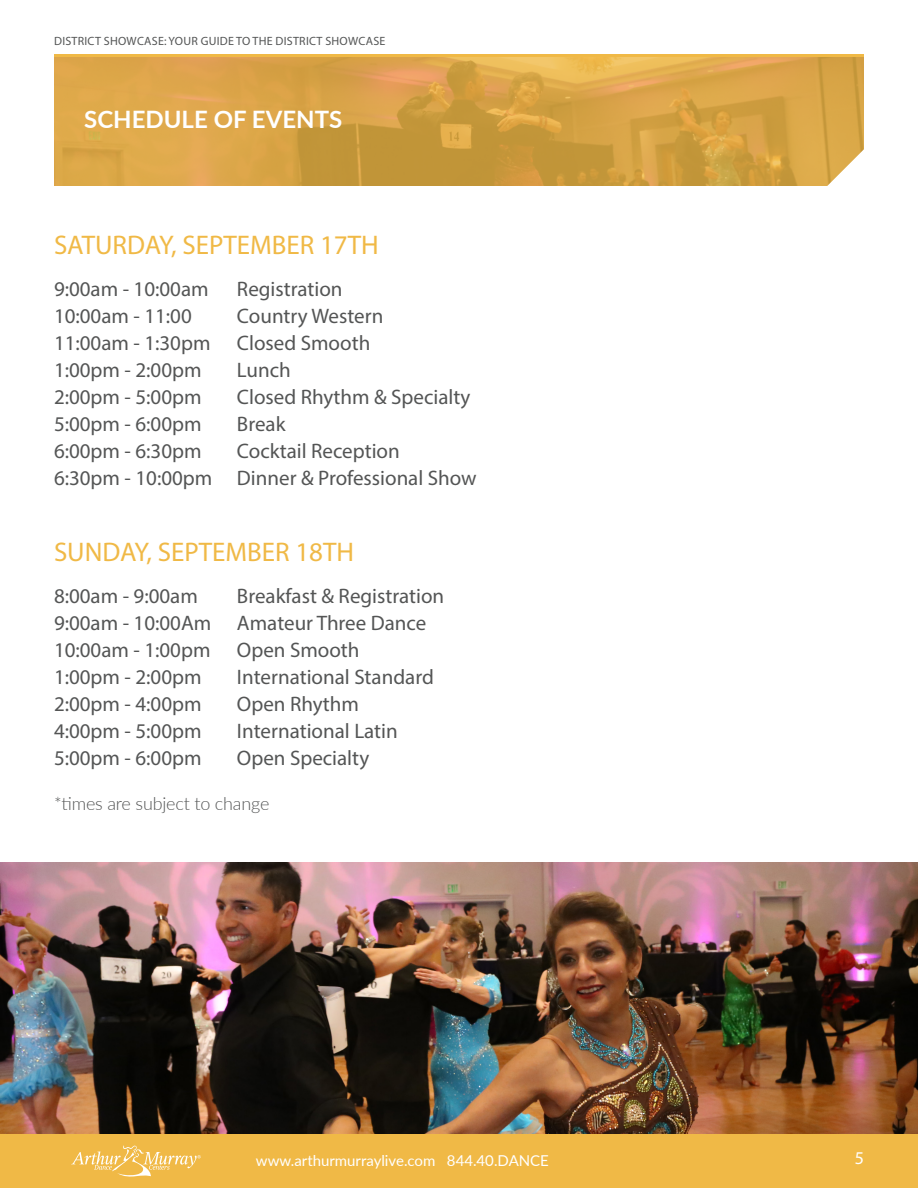
<style>
.page{position:relative;width:918px;height:1188px;background:#fff}
.page>*{position:absolute;margin:0;border:0;box-sizing:border-box;transform-origin:0 0}
.t1{font:27px "Myriad Pro";color:#f0b946}
.t2{font:700 24px "Lato";color:#fff}
.t3{font:21px "Myriad Pro";color:#545555}
.t4{font:300 18px "Lato";letter-spacing:-.01em;color:#545555}
.t5{font:18px "Myriad Pro";color:#fff}
.t6{font:15px "Lato";color:#fff}
.t7{font:12px "Myriad Pro";letter-spacing:.02em;color:#545555}
</style>
<div class="page">
<div style="left:0;top:1134px;width:918px;height:54px;background:#f0b946"></div>
<svg style="left:71px;top:1145px;width:130px;height:32px"></svg>
<hr style="left:54px;top:54px;width:810px;height:3px;background:#f0b946">
<svg style="left:54px;top:57px;width:810px;height:129px;background:#d6a246"></svg>
<svg style="left:806px;top:128px;width:58px;height:58px"></svg>
<img style="left:0;top:863px;width:918px;height:271px">
<p class="t7" style="left:54px;top:34px;width:333px">DISTRICT SHOWCASE: YOUR GUIDE TO THE DISTRICT SHOWCASE</p>
<p class="t2" style="left:84px;top:101px;width:260px">SCHEDULE OF EVENTS</p>
<p class="t1" style="left:54px;top:229px;width:326px">SATURDAY, SEPTEMBER 17TH</p>
<p class="t3" style="left:54px;top:276px;width:156px">9:00am - 10:00am</p>
<p class="t3" style="left:237px;top:276px;width:107px">Registration</p>
<p class="t3" style="left:54px;top:303px;width:139px">10:00am - 11:00</p>
<p class="t3" style="left:237px;top:303px;width:148px">Country Western</p>
<p class="t3" style="left:54px;top:330px;width:158px">11:00am - 1:30pm</p>
<p class="t3" style="left:237px;top:330px;width:135px">Closed Smooth</p>
<p class="t3" style="left:54px;top:357px;width:149px">1:00pm - 2:00pm</p>
<p class="t3" style="left:237px;top:357px;width:55px">Lunch</p>
<p class="t3" style="left:54px;top:384px;width:149px">2:00pm - 5:00pm</p>
<p class="t3" style="left:237px;top:384px;width:235px">Closed Rhythm &amp; Specialty</p>
<p class="t3" style="left:54px;top:411px;width:149px">5:00pm - 6:00pm</p>
<p class="t3" style="left:237px;top:411px;width:50px">Break</p>
<p class="t3" style="left:54px;top:438px;width:149px">6:00pm - 6:30pm</p>
<p class="t3" style="left:237px;top:438px;width:164px">Cocktail Reception</p>
<p class="t3" style="left:54px;top:465px;width:424px">6:30pm - 10:00pm Dinner &amp; Professional Show</p>
<p class="t1" style="left:54px;top:536px;width:302px">SUNDAY, SEPTEMBER 18TH</p>
<p class="t3" style="left:54px;top:583px;width:145px">8:00am - 9:00am</p>
<p class="t3" style="left:237px;top:583px;width:209px">Breakfast &amp; Registration</p>
<p class="t3" style="left:54px;top:610px;width:374px">9:00am - 10:00Am Amateur Three Dance</p>
<p class="t3" style="left:54px;top:637px;width:158px">10:00am - 1:00pm</p>
<p class="t3" style="left:237px;top:637px;width:124px">Open Smooth</p>
<p class="t3" style="left:54px;top:664px;width:149px">1:00pm - 2:00pm</p>
<p class="t3" style="left:237px;top:664px;width:198px">International Standard</p>
<p class="t3" style="left:54px;top:691px;width:149px">2:00pm - 4:00pm</p>
<p class="t3" style="left:237px;top:691px;width:123px">Open Rhythm</p>
<p class="t3" style="left:54px;top:718px;width:149px">4:00pm - 5:00pm</p>
<p class="t3" style="left:237px;top:718px;width:162px">International Latin</p>
<p class="t3" style="left:54px;top:745px;width:149px">5:00pm - 6:00pm</p>
<p class="t3" style="left:237px;top:745px;width:134px">Open Specialty</p>
<p class="t4" style="left:54px;top:791px;width:217px">*times are subject to change</p>
<p class="t6" style="left:256px;top:1150px;width:295px">www.arthurmurraylive.com 844.40.DANCE</p>
<p class="t5" style="left:855px;top:1147px;width:11px">5</p>
</div>
